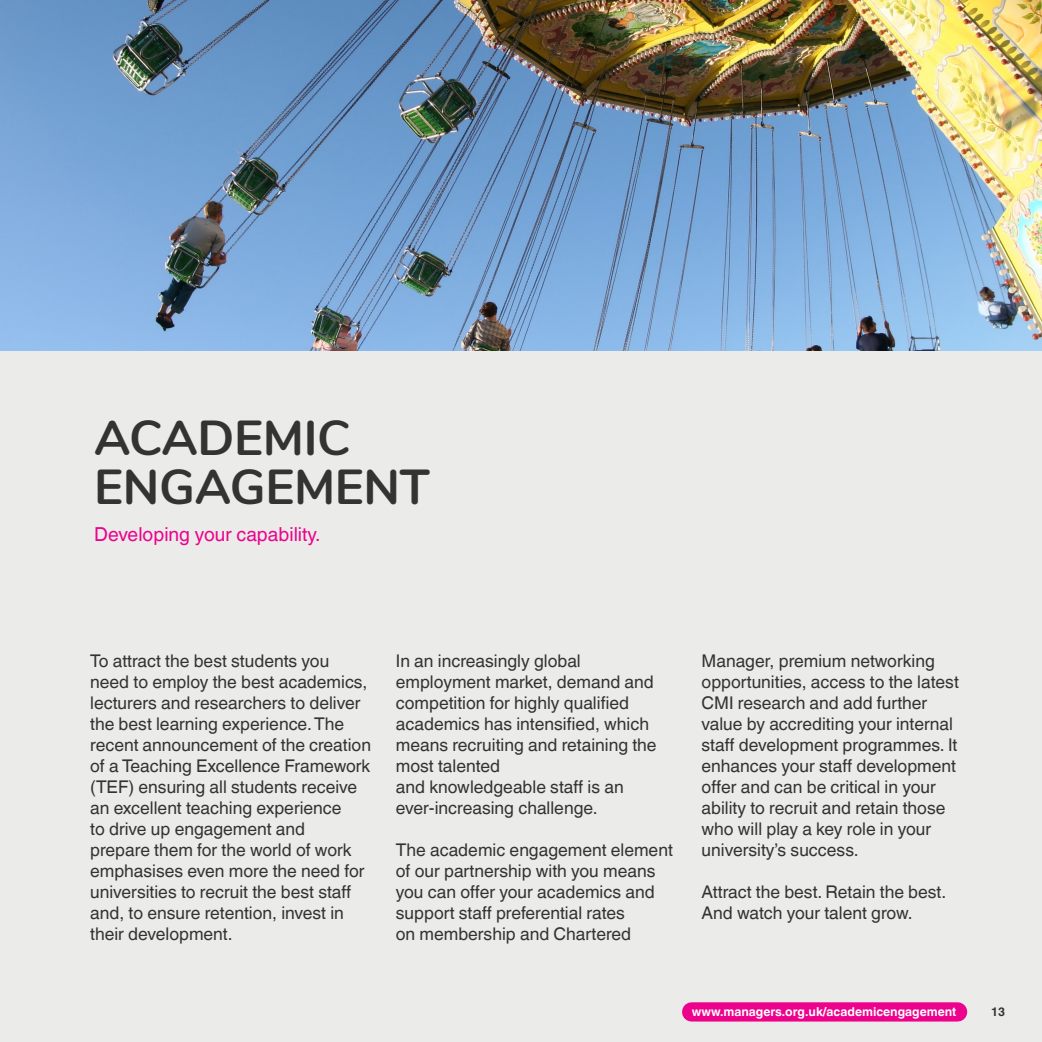
<style>
.page{position:relative;width:1042px;height:1042px;background:#ebebea}
.page>*{position:absolute;margin:0;border:0;box-sizing:border-box;transform-origin:0 0}
.Heading_2{font:700 49px/49px "Nunito";letter-spacing:-.005em;color:#323332}
.Heading_3{font:19.25px "Helvetica World";color:#ed028c}
.Body_Text_10_12{font:17.5px/21px "Helvetica World";color:#323332}
.Heading_1{font:17.5px/21px "Helvetica World";color:#323332}
.Heading_1-2{font:700 12.25px "Helvetica World";color:#fff}
.Heading_1-3{font:700 12.25px "Helvetica World";color:#323332}
</style>
<div class="page">
<img style="left:0;top:0;width:1042px;height:351px">
<div style="left:691px;top:1002px;width:266px;height:19px;background:#ed028c"></div>
<p class="Heading_2" style="left:94px;top:411px;width:337px">ACADEMIC<br>ENGAGEMENT</p>
<p class="Heading_3" style="left:94px;top:523px;width:228px">Developing your capability.</p>
<p class="Body_Text_10_12" style="left:90px;top:650px;width:282px">To attract the best students you need to employ the best academics, lecturers and researchers to deliver the best learning experience. The recent announcement of the creation of a Teaching Excellence Framework (TEF) ensuring all students receive an excellent teaching experience<br>to drive up engagement and<br>prepare them for the world of work emphasises even more the need for universities to recruit the best staff and, to ensure retention, invest in their development.</p>
<p class="Body_Text_10_12" style="left:396px;top:650px;width:262px">In an increasingly global employment market, demand and competition for highly qualified academics has intensified, which means recruiting and retaining the most talented<br>and knowledgeable staff is an ever-increasing challenge.</p>
<p class="Heading_1" style="left:396px;top:839px;width:278px">The academic engagement element of our partnership with you means you can offer your academics and support staff preferential rates<br>on membership and Chartered</p>
<p class="Heading_1" style="left:701px;top:650px;width:259px">Manager, premium networking opportunities, access to the latest<br>CMI research and add further value by accrediting your internal staff development programmes. It enhances your staff development offer and can be critical in your ability to recruit and retain those who will play a key role in your university’s success.</p>
<p class="Body_Text_10_12" style="left:701px;top:881px;width:246px">Attract the best. Retain the best.</p>
<p class="Body_Text_10_12" style="left:701px;top:902px;width:212px">And watch your talent grow.</p>
<p class="Heading_1-2" style="left:692px;top:1004px;width:266px">www.managers.org.uk/academicengagement</p>
<p class="Heading_1-3" style="left:991px;top:1004px;width:16px">13</p>
</div>
